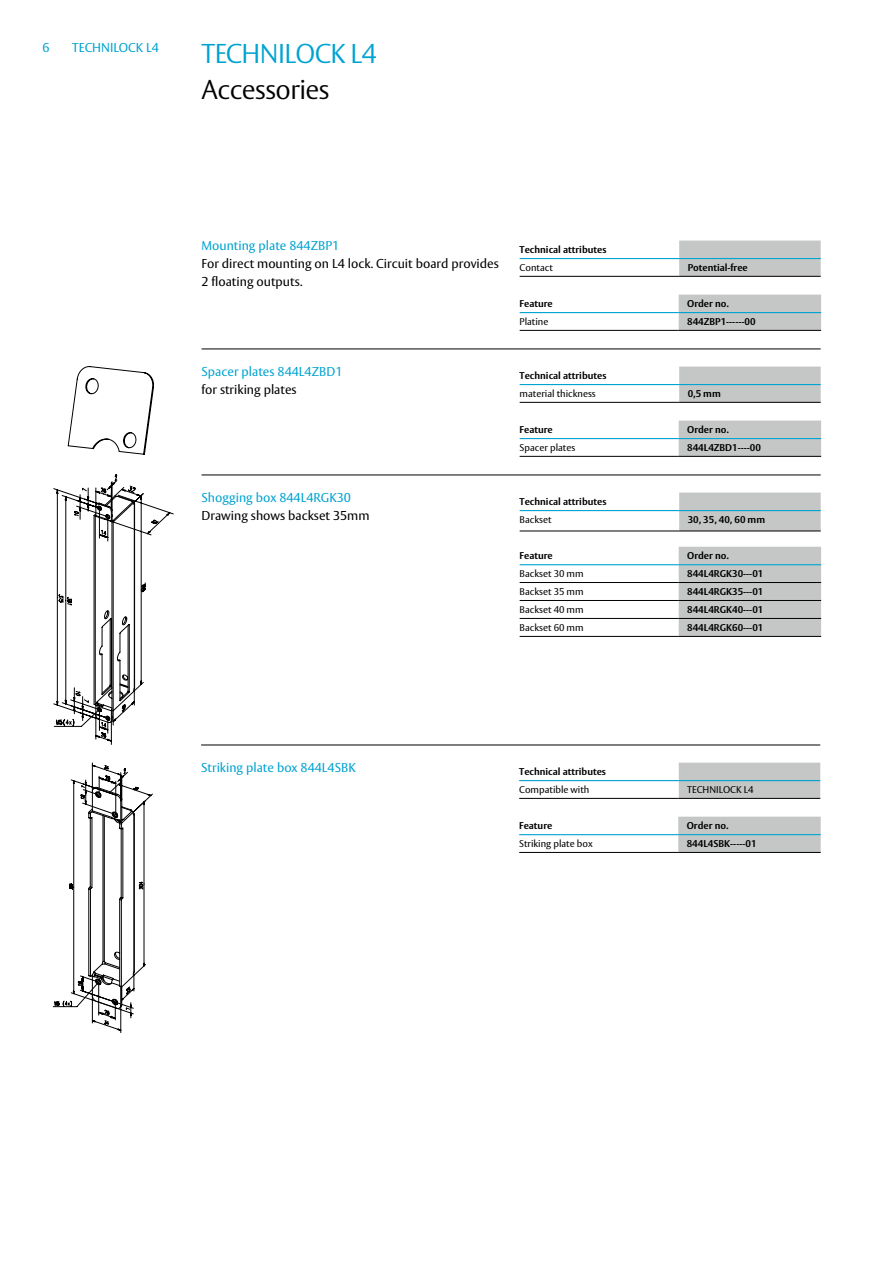
<style>
.page{position:relative;width:893px;height:1263px;background:#fff}
.page>*{position:absolute;margin:0;border:0;box-sizing:border-box;transform-origin:0 0}
.t1{font:300 27px "ASSA Vesta";letter-spacing:-.02em;color:#00a3d1}
.t2{font:300 27px "ASSA Vesta";letter-spacing:-.02em;color:#000}
.t3{font:12.75px/18px "ASSA Vesta";color:#000}
.t4{font:12.75px "ASSA Vesta";color:#00a3d1}
.t5{font:700 9.75px "ASSA Vesta";color:#000}
.t6{font:9.75px "ASSA Vesta";color:#000}
</style>
<div class="page">
<svg style="left:679px;top:241px;width:142px;height:35px;background:#c3c5c5"></svg>
<hr style="left:520px;top:276px;width:159px;height:1px;background:#000">
<hr style="left:679px;top:276px;width:142px;height:1px;background:#000">
<hr style="left:520px;top:258px;width:159px;height:1px;background:#00a3d1">
<hr style="left:679px;top:258px;width:142px;height:1px;background:#00a3d1">
<div style="left:679px;top:295px;width:142px;height:35px;background:#c5c6c6"></div>
<hr style="left:520px;top:330px;width:159px;height:1px;background:#000">
<hr style="left:679px;top:330px;width:142px;height:1px;background:#000">
<hr style="left:520px;top:312px;width:159px;height:1px;background:#00a3d1">
<hr style="left:679px;top:312px;width:142px;height:1px;background:#00a3d1">
<svg style="left:679px;top:367px;width:142px;height:35px;background:#c3c5c5"></svg>
<hr style="left:520px;top:402px;width:159px;height:1px;background:#000">
<hr style="left:679px;top:402px;width:142px;height:1px;background:#000">
<hr style="left:520px;top:384px;width:159px;height:1px;background:#00a3d1">
<hr style="left:679px;top:384px;width:142px;height:1px;background:#00a3d1">
<div style="left:679px;top:421px;width:142px;height:35px;background:#c5c6c6"></div>
<hr style="left:520px;top:456px;width:159px;height:1px;background:#000">
<hr style="left:679px;top:456px;width:142px;height:1px;background:#000">
<hr style="left:520px;top:438px;width:159px;height:1px;background:#00a3d1">
<hr style="left:679px;top:438px;width:142px;height:1px;background:#00a3d1">
<hr style="left:202px;top:349px;width:619px;height:1px;background:#000">
<div style="left:679px;top:493px;width:142px;height:38px;background:#c5c6c6"></div>
<hr style="left:520px;top:531px;width:159px;height:1px;background:#000">
<hr style="left:679px;top:531px;width:142px;height:1px;background:#000">
<hr style="left:520px;top:510px;width:159px;height:1px;background:#00a3d1">
<hr style="left:679px;top:510px;width:142px;height:1px;background:#00a3d1">
<div style="left:679px;top:547px;width:142px;height:89px;background:#c5c6c6"></div>
<hr style="left:520px;top:582px;width:159px;height:1px;background:#000">
<hr style="left:520px;top:600px;width:159px;height:1px;background:#000">
<hr style="left:520px;top:618px;width:159px;height:1px;background:#000">
<hr style="left:520px;top:636px;width:159px;height:1px;background:#000">
<hr style="left:679px;top:582px;width:142px;height:1px;background:#000">
<hr style="left:679px;top:600px;width:142px;height:1px;background:#000">
<hr style="left:679px;top:618px;width:142px;height:1px;background:#000">
<hr style="left:679px;top:636px;width:142px;height:1px;background:#000">
<hr style="left:520px;top:564px;width:159px;height:1px;background:#00a3d1">
<hr style="left:679px;top:564px;width:142px;height:1px;background:#00a3d1">
<hr style="left:202px;top:475px;width:619px;height:1px;background:#000">
<div style="left:679px;top:763px;width:141px;height:35px;background:#c5c6c6"></div>
<hr style="left:519px;top:798px;width:160px;height:1px;background:#000">
<hr style="left:679px;top:798px;width:141px;height:1px;background:#000">
<hr style="left:519px;top:780px;width:160px;height:1px;background:#00a3d1">
<hr style="left:679px;top:780px;width:141px;height:1px;background:#00a3d1">
<svg style="left:678px;top:817px;width:143px;height:35px;background:#c3c5c5"></svg>
<hr style="left:519px;top:852px;width:159px;height:1px;background:#000">
<hr style="left:678px;top:852px;width:143px;height:1px;background:#000">
<hr style="left:519px;top:834px;width:159px;height:1px;background:#00a3d1">
<hr style="left:678px;top:834px;width:143px;height:1px;background:#00a3d1">
<hr style="left:201px;top:745px;width:619px;height:1px;background:#000">
<svg style="left:53px;top:474px;width:121px;height:271px"></svg>
<svg style="left:68px;top:366px;width:86px;height:89px"></svg>
<svg style="left:53px;top:763px;width:100px;height:270px"></svg>
<h2 class="t4" style="left:72px;top:40px;width:88px">TECHNILOCK L4</h2>
<h2 class="t4" style="left:43px;top:40px;width:9px">6</h2>
<h1 class="t1" style="left:202px;top:38px;width:177px">TECHNILOCK L4</h1>
<h1 class="t2" style="left:202px;top:74px;width:130px">Accessories</h1>
<h2 class="t4" style="left:202px;top:237px;width:139px">Mounting plate 844ZBP1</h2>
<h2 class="t3" style="left:202px;top:255px;width:299px">For direct mounting on L4 lock. Circuit board provides<br>2 floating outputs.</h2>
<p class="t5" style="left:520px;top:244px;width:88px">Technical attributes</p>
<p class="t6" style="left:520px;top:262px;width:35px">Contact</p>
<p class="t5" style="left:688px;top:262px;width:62px">Potential-free</p>
<p class="t5" style="left:520px;top:298px;width:35px">Feature</p>
<p class="t5" style="left:687px;top:298px;width:43px">Order no.</p>
<p class="t6" style="left:520px;top:316px;width:30px">Platine</p>
<p class="t5" style="left:687px;top:316px;width:70px">844ZBP1------00</p>
<h2 class="t4" style="left:202px;top:363px;width:142px">Spacer plates 844L4ZBD1</h2>
<h2 class="t3" style="left:202px;top:381px;width:97px">for striking plates</h2>
<p class="t5" style="left:520px;top:370px;width:88px">Technical attributes</p>
<p class="t6" style="left:520px;top:388px;width:78px">material thickness</p>
<p class="t5" style="left:688px;top:388px;width:35px">0,5 mm</p>
<p class="t5" style="left:520px;top:424px;width:35px">Feature</p>
<p class="t5" style="left:687px;top:424px;width:43px">Order no.</p>
<p class="t6" style="left:520px;top:442px;width:57px">Spacer plates</p>
<p class="t5" style="left:687px;top:442px;width:75px">844L4ZBD1----00</p>
<h2 class="t4" style="left:202px;top:489px;width:151px">Shogging box 844L4RGK30</h2>
<h2 class="t3" style="left:202px;top:507px;width:170px">Drawing shows backset 35mm</h2>
<p class="t5" style="left:520px;top:496px;width:88px">Technical attributes</p>
<p class="t6" style="left:520px;top:514px;width:33px">Backset</p>
<p class="t5" style="left:688px;top:514px;width:79px">30, 35, 40, 60 mm</p>
<p class="t5" style="left:520px;top:550px;width:35px">Feature</p>
<p class="t5" style="left:687px;top:550px;width:43px">Order no.</p>
<p class="t6" style="left:520px;top:568px;width:66px">Backset 30 mm</p>
<p class="t5" style="left:687px;top:568px;width:78px">844L4RGK30---01</p>
<p class="t6" style="left:520px;top:586px;width:66px">Backset 35 mm</p>
<p class="t5" style="left:687px;top:586px;width:78px">844L4RGK35---01</p>
<p class="t6" style="left:520px;top:604px;width:66px">Backset 40 mm</p>
<p class="t5" style="left:687px;top:604px;width:78px">844L4RGK40---01</p>
<p class="t6" style="left:520px;top:622px;width:66px">Backset 60 mm</p>
<p class="t5" style="left:687px;top:622px;width:78px">844L4RGK60---01</p>
<h2 class="t4" style="left:201px;top:759px;width:156px">Striking plate box 844L4SBK</h2>
<p class="t5" style="left:519px;top:766px;width:88px">Technical attributes</p>
<p class="t6" style="left:519px;top:784px;width:72px">Compatible with</p>
<p class="t6" style="left:687px;top:784px;width:68px">TECHNILOCK L4</p>
<p class="t5" style="left:519px;top:820px;width:35px">Feature</p>
<p class="t5" style="left:687px;top:820px;width:43px">Order no.</p>
<p class="t6" style="left:519px;top:838px;width:75px">Striking plate box</p>
<p class="t5" style="left:687px;top:838px;width:71px">844L4SBK-----01</p>
</div>
